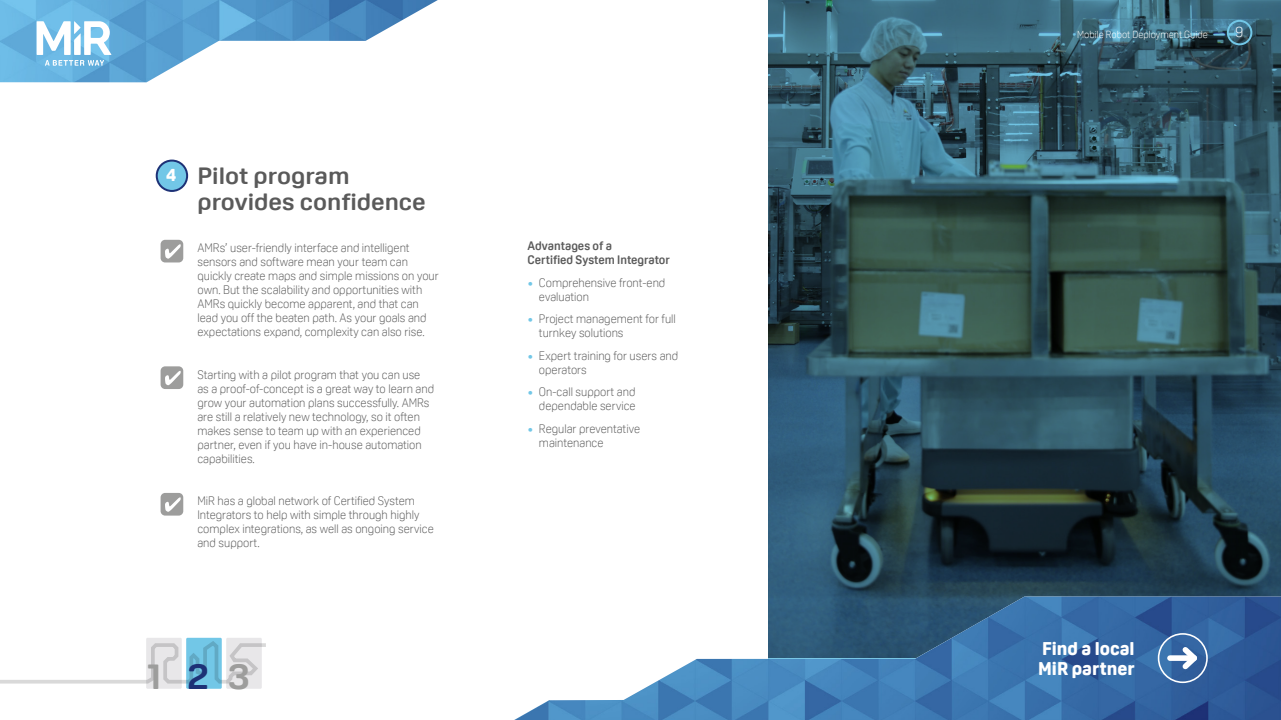
<style>
.page{position:relative;width:1281px;height:720px;background:#fff}
.page>*{position:absolute;margin:0;border:0;box-sizing:border-box;transform-origin:0 0}
.t1{font:700 36.5px "Oscine";color:#9d9d9c;scale:1.12 1}
.t2{font:700 23px/26px "Oscine";color:#5a5a5a;scale:1.12 1}
.t3{font:800 18px/20px "Oscine";color:#fff}
.t4{font:300 15px "Oscine";color:#fff}
.t5{font:300 12px/14px "Oscine";color:#5a5a5a}
.t6{font:700 12px/14px "Oscine";color:#5a5a5a}
.t7{font:300 10px "Oscine";color:#fff}
.s1{font-weight:800;font-size:18px;color:#fff}
.s2{color:#1d3176}
.s3{font-weight:800;color:#72c7e7}
</style>
<div class="page">
<div style="left:146px;top:638px;width:36px;height:51px;background:#e8e7e9"></div>
<div style="left:186px;top:638px;width:36px;height:51px;background:#72c7e7"></div>
<div style="left:226px;top:638px;width:36px;height:51px;background:#e8e7e9"></div>
<svg style="left:0;top:638px;width:266px;height:47px"></svg>
<svg style="left:768px;top:0;width:512px;height:597px;background:#2e515c"></svg>
<img style="left:514px;top:597px;width:766px;height:123px">
<img style="left:0;top:0;width:438px;height:82px">
<svg style="left:37px;top:21px;width:74px;height:45px"></svg>
<div style="left:1226px;top:20px;width:25px;height:25px;border:2px solid #72c7e7;border-radius:50%"></div>
<div style="left:157px;top:161px;width:30px;height:30px;background:#72c7e7;border-radius:50%"></div>
<div style="left:156px;top:160px;width:32px;height:32px;border:2px solid #1d3176;border-radius:50%"></div>
<div style="left:160px;top:240px;width:23px;height:22px;background:#9d9d9c;border-radius:5px"></div>
<svg style="left:165px;top:244px;width:16px;height:15px"></svg>
<div style="left:160px;top:366px;width:23px;height:23px;background:#9d9d9c;border-radius:5px"></div>
<svg style="left:165px;top:371px;width:16px;height:14px"></svg>
<div style="left:160px;top:493px;width:23px;height:23px;background:#9d9d9c;border-radius:5px"></div>
<svg style="left:165px;top:497px;width:16px;height:15px"></svg>
<div style="left:1157px;top:633px;width:50px;height:50px;border:2px solid #fff;border-radius:50%"></div>
<div style="left:1169px;top:655px;width:24px;height:6px;background:#fff"></div>
<svg style="left:1177px;top:642px;width:25px;height:32px"></svg>
<h2 class="t2" style="left:197px;top:163px;width:205px;text-indent:-32px"><span class="s1">4</span> Pilot program provides confidence</h2>
<p class="t5" style="left:197px;top:241px;width:243px">AMRs’ user-friendly interface and intelligent sensors and software mean your team can quickly create maps and simple missions on your own. But the scalability and opportunities with AMRs quickly become apparent, and that can lead you off the beaten path. As your goals and expectations expand, complexity can also rise.</p>
<p class="t5" style="left:197px;top:368px;width:238px">Starting with a pilot program that you can use as a proof-of-concept is a great way to learn and grow your automation plans successfully. AMRs are still a relatively new technology, so it often makes sense to team up with an experienced partner, even if you have in-house automation capabilities.</p>
<p class="t5" style="left:197px;top:494px;width:238px">MiR has a global network of Certified System Integrators to help with simple through highly complex integrations, as well as ongoing service and support.</p>
<h1 class="t1" style="left:147px;top:655px;width:93px">1<span class="s2">2</span>3</h1>
<p class="t6" style="left:527px;top:239px;width:144px">Advantages of a<br>Certified System Integrator</p>
<p class="t5" style="left:539px;top:276px;width:128px;text-indent:-11px"><span class="s3">•</span> Comprehensive front-end evaluation</p>
<p class="t5" style="left:539px;top:312px;width:138px;text-indent:-11px"><span class="s3">•</span> Project management for full turnkey solutions</p>
<p class="t5" style="left:539px;top:349px;width:141px;text-indent:-11px"><span class="s3">•</span> Expert training for users and operators</p>
<p class="t5" style="left:527px;top:385px;width:109px;text-align:right"><span class="s3">•</span> On-call support and dependable service</p>
<p class="t5" style="left:539px;top:422px;width:103px;text-indent:-11px"><span class="s3">•</span> Regular preventative maintenance</p>
<p class="t7" style="left:1076px;top:28px;width:132px">Mobile Robot Deployment Guide</p>
<p class="t4" style="left:1235px;top:23px;width:9px">9</p>
<h3 class="t3" style="left:1037px;top:638px;width:98px">Find a local<br>MiR partner</h3>
</div>
